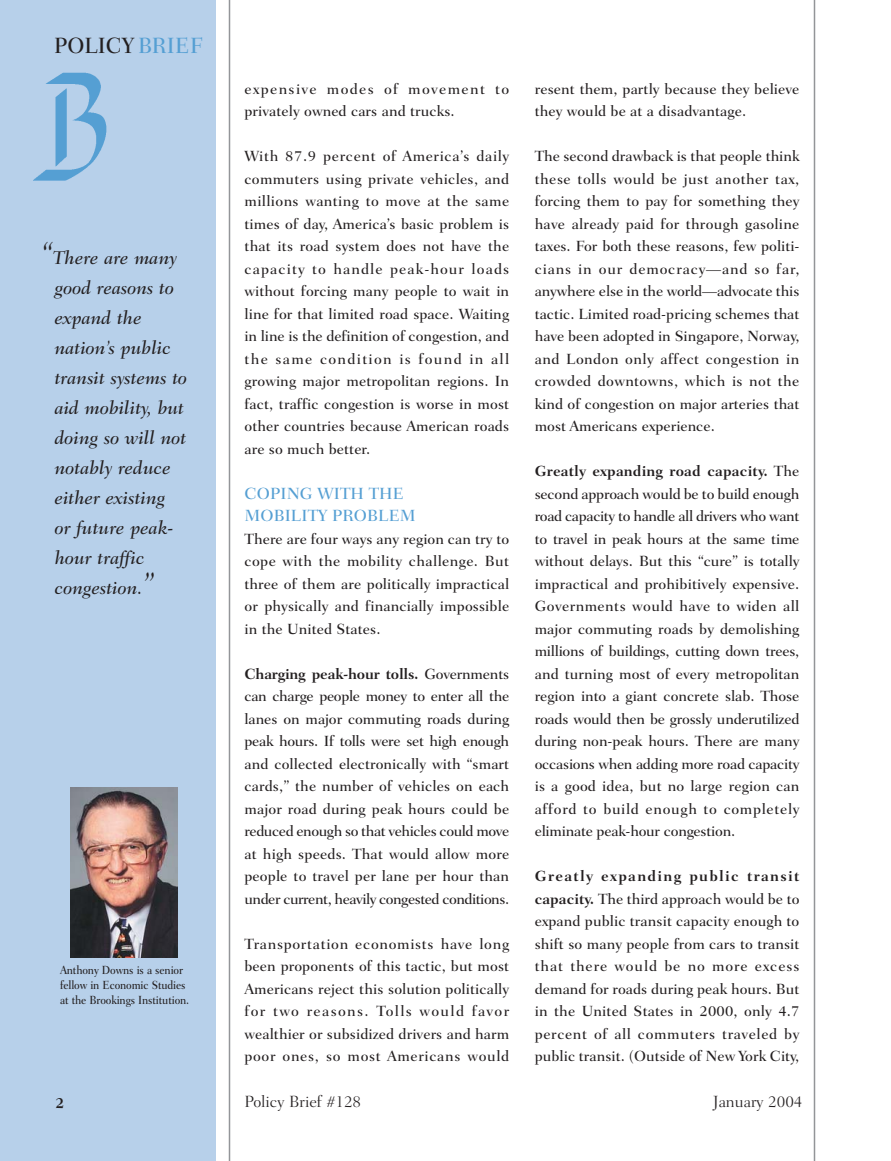
<style>
.page{position:relative;width:891px;height:1161px;background:#fff}
.page>*{position:absolute;margin:0;border:0;box-sizing:border-box;transform-origin:0 0}
.t1{font:500 22.5px "Fairfield LH";color:#231f20;scale:.95 1}
.t2{font:italic 500 18.75px/30px "Fairfield LH";color:#231f20}
.t3{font:500 16.5px/22.5px "Fairfield LH";letter-spacing:.005em;color:#559fd3}
.t4{font:300 16.5px "Fairfield LH";color:#231f20}
.t5{font:500 15px/22.5px "Fairfield LH";letter-spacing:.005em;color:#231f20;text-align:justify}
.t6{font:700 15px "Fairfield LH";color:#231f20}
.t7{font:500 12px/15px "Fairfield LH";letter-spacing:-.01em;color:#231f20;scale:.9 1}
.s1{color:#559fd3}
.s2{font-size:30px}
.s3{font-weight:700}
</style>
<div class="page">
<div style="left:0;top:0;width:216px;height:1161px;background:#b7d0ea"></div>
<hr style="left:229px;top:0;width:1px;height:1161px;background:#939598">
<hr style="left:814px;top:0;width:1px;height:1161px;background:#939598">
<img style="left:33px;top:73px;width:74px;height:108px">
<img style="left:70px;top:787px;width:107px;height:171px">
<h1 class="t1" style="left:54px;top:36px;width:158px">POLICY <span class="s1">BRIEF</span></h1>
<p class="t2" style="left:55px;top:244px;width:134px;text-indent:-13px"><span class="s2">“</span>There are many good reasons to expand the nation’s public transit systems to aid mobility, but doing so will not notably reduce either existing<br>or future peak&shy;hour traffic congestion.<span class="s2">”</span></p>
<p class="t7" style="left:60px;top:964px;width:145px">Anthony Downs is a senior fellow in Economic Studies at the Brookings Institution.</p>
<p class="t6" style="left:56px;top:1096px;width:10px">2</p>
<p class="t5" style="left:244px;top:79px;width:266px">expensive modes of movement to privately owned cars and trucks.</p>
<p class="t5" style="left:244px;top:146px;width:266px">With 87.9 percent of America’s daily commuters using private vehicles, and millions wanting to move at the same times of day, America’s basic problem is that its road system does not have the capacity to handle peak-hour loads without forcing many people to wait in line for that limited road space. Waiting in line is the definition of congestion, and the same condition is found in all growing major metropolitan regions. In fact, traffic congestion is worse in most other countries because American roads are so much better.</p>
<p class="t3" style="left:244px;top:483px;width:173px">COPING WITH THE<br>MOBILITY PROBLEM</p>
<p class="t5" style="left:244px;top:529px;width:266px">There are four ways any region can try to cope with the mobility challenge. But three of them are politically impractical or physically and financially impossible in the United States.</p>
<p class="t5" style="left:244px;top:664px;width:266px"><span class="s3">Charging peak-hour tolls.</span> Governments can charge people money to enter all the lanes on major commuting roads during peak hours. If tolls were set high enough and collected electronically with “smart cards,” the number of vehicles on each major road during peak hours could be reduced enough so that vehicles could move at high speeds. That would allow more people to travel per lane per hour than under current, heavily congested conditions.</p>
<p class="t5" style="left:244px;top:934px;width:266px">Transportation economists have long been proponents of this tactic, but most Americans reject this solution politically for two reasons. Tolls would favor wealthier or subsidized drivers and harm poor ones, so most Americans would</p>
<p class="t5" style="left:535px;top:79px;width:266px">resent them, partly because they believe they would be at a disadvantage.</p>
<p class="t5" style="left:535px;top:146px;width:266px">The second drawback is that people think these tolls would be just another tax, forcing them to pay for something they have already paid for through gasoline taxes. For both these reasons, few politi&shy;cians in our democracy—and so far, anywhere else in the world—advocate this tactic. Limited road-pricing schemes that have been adopted in Singapore, Norway, and London only affect congestion in crowded downtowns, which is not the kind of congestion on major arteries that most Americans experience.</p>
<p class="t5" style="left:535px;top:461px;width:266px"><span class="s3">Greatly expanding road capacity.</span> The second approach would be to build enough road capacity to handle all drivers who want to travel in peak hours at the same time without delays. But this “cure” is totally impractical and prohibitively expensive.<br>Governments would have to widen all major commuting roads by demolishing millions of buildings, cutting down trees, and turning most of every metropolitan region into a giant concrete slab. Those roads would then be grossly underutilized during non-peak hours. There are many occasions when adding more road capacity is a good idea, but no large region can afford to build enough to completely eliminate peak-hour congestion.</p>
<p class="t5" style="left:535px;top:866px;width:266px"><span class="s3">Greatly expanding public transit capacity.</span> The third approach would be to expand public transit capacity enough to shift so many people from cars to transit that there would be no more excess demand for roads during peak hours. But in the United States in 2000, only 4.7 percent of all commuters traveled by public transit. (Outside of New York City,</p>
<p class="t4" style="left:244px;top:1095px;width:118px">Policy Brief #128</p>
<p class="t4" style="left:713px;top:1095px;width:91px">January 2004</p>
</div>
